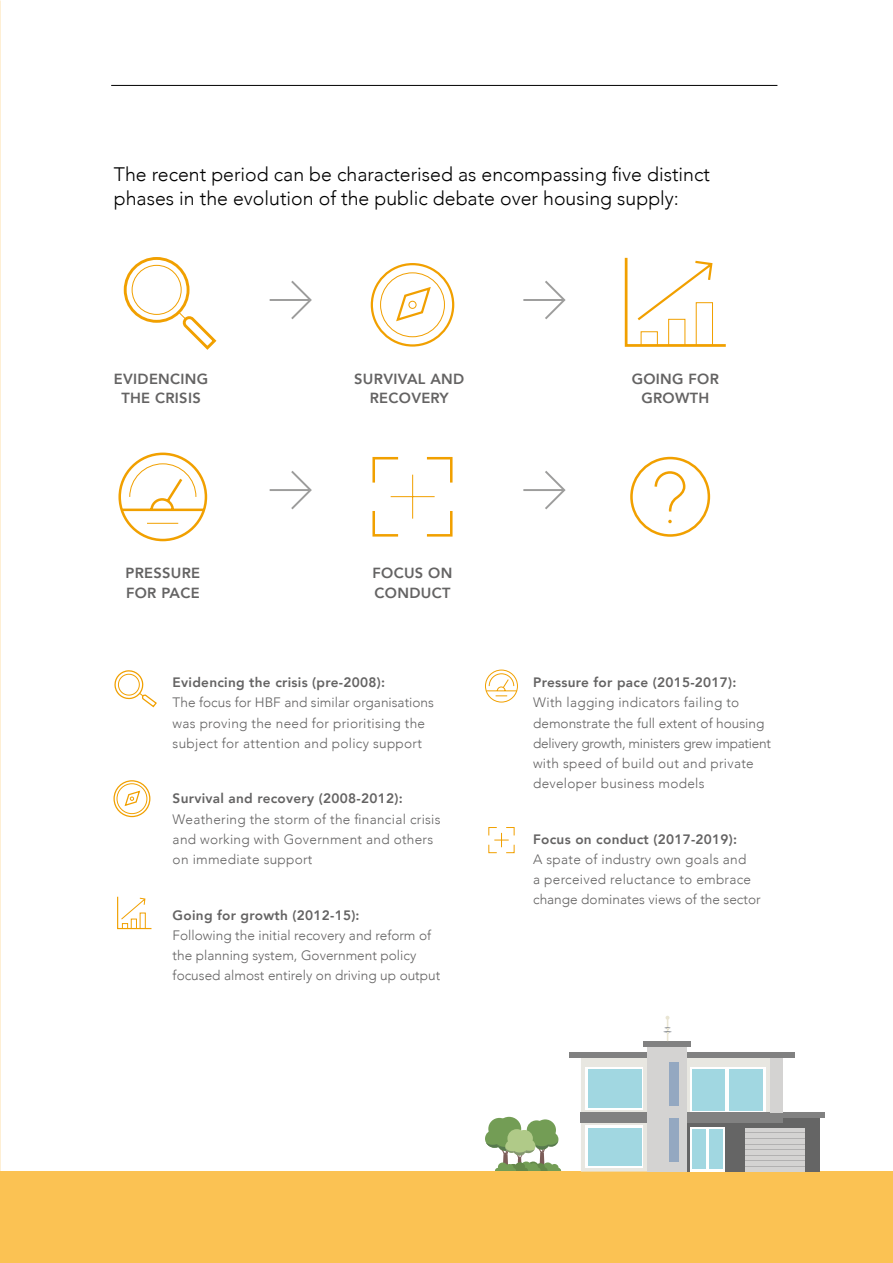
<style>
.page{position:relative;width:893px;height:1263px;background:#fff}
.page>*{position:absolute;margin:0;border:0;box-sizing:border-box;transform-origin:0 0}
.t1{font:300 19.5px/24px "Avenir";color:#000}
.t2{font:800 14.7px/19.5px "Avenir";letter-spacing:.02em;color:#646363;text-align:center}
.t3{font:300 13.65px/20.2px "Avenir";letter-spacing:.02em;color:#646363}
.t4{font:800 13.65px "Avenir";letter-spacing:.02em;color:#646363}
.t5{font:300 13.65px/20.2px "Avenir";color:#646363}
</style>
<div class="page">
<div style="left:534px;top:1119px;width:22px;height:22px;background:#739d55;border-radius:50%"></div>
<div style="left:527px;top:1120px;width:19px;height:20px;background:#739d55;border-radius:50%"></div>
<div style="left:497px;top:1117px;width:24px;height:24px;background:#739d55;border-radius:50%"></div>
<div style="left:488px;top:1118px;width:22px;height:22px;background:#739d55;border-radius:50%"></div>
<svg style="left:486px;top:1129px;width:75px;height:42px"></svg>
<hr style="left:111px;top:85px;width:666px;height:1px;background:#000">
<div style="left:124px;top:257px;width:66px;height:66px;border:3px solid #f1a000;border-radius:50%"></div>
<div style="left:132px;top:265px;width:50px;height:50px;border:1px solid #f1a000;border-radius:50%"></div>
<svg style="left:178px;top:311px;width:39px;height:39px"></svg>
<svg style="left:624px;top:257px;width:102px;height:90px"></svg>
<svg style="left:117px;top:896px;width:35px;height:34px"></svg>
<div style="left:118px;top:453px;width:89px;height:88px;border:3px solid #f1a000;border-radius:50%"></div>
<svg style="left:119px;top:463px;width:88px;height:49px"></svg>
<hr style="left:147px;top:523px;width:31px;height:1px;background:#f1a000">
<svg style="left:372px;top:456px;width:81px;height:81px"></svg>
<hr style="left:391px;top:496px;width:44px;height:1px;background:#f1a000">
<hr style="left:412px;top:475px;width:1px;height:44px;background:#f1a000">
<svg style="left:654px;top:471px;width:32px;height:41px"></svg>
<svg style="left:668px;top:520px;width:4px;height:3px"></svg>
<div style="left:630px;top:457px;width:80px;height:80px;border:3px solid #f1a000;border-radius:50%"></div>
<svg style="left:114px;top:670px;width:43px;height:38px"></svg>
<svg style="left:269px;top:280px;width:43px;height:40px"></svg>
<svg style="left:269px;top:471px;width:43px;height:39px"></svg>
<svg style="left:523px;top:280px;width:43px;height:40px"></svg>
<svg style="left:523px;top:471px;width:43px;height:39px"></svg>
<div style="left:485px;top:670px;width:33px;height:32px;border:1px solid #f1a000;border-radius:50%"></div>
<svg style="left:485px;top:673px;width:33px;height:23px"></svg>
<svg style="left:488px;top:827px;width:27px;height:27px"></svg>
<div style="left:0;top:1171px;width:893px;height:92px;background:#fbc253"></div>
<div style="left:683px;top:1116px;width:137px;height:56px;background:#656565"></div>
<svg style="left:581px;top:1058px;width:189px;height:113px"></svg>
<svg style="left:585px;top:1067px;width:58px;height:43px"></svg>
<svg style="left:690px;top:1067px;width:76px;height:45px"></svg>
<div style="left:693px;top:1070px;width:70px;height:41px;background:#a1d7e1"></div>
<div style="left:690px;top:1127px;width:35px;height:44px;background:#fff"></div>
<div style="left:692px;top:1129px;width:31px;height:40px;background:#a1d7e1"></div>
<svg style="left:585px;top:1125px;width:58px;height:43px"></svg>
<div style="left:781px;top:1112px;width:44px;height:6px;background:#818181"></div>
<div style="left:580px;top:1112px;width:203px;height:11px;background:#818181"></div>
<div style="left:770px;top:1057px;width:13px;height:55px;background:#d4d3d2"></div>
<div style="left:569px;top:1053px;width:225px;height:5px;background:#818181"></div>
<div style="left:647px;top:1045px;width:39px;height:127px;background:#d4d3d2"></div>
<div style="left:643px;top:1041px;width:48px;height:5px;background:#818181"></div>
<div style="left:745px;top:1128px;width:59px;height:44px;background:#d4d3d2"></div>
<hr style="left:706px;top:1128px;width:2px;height:42px;background:#fff">
<hr style="left:725px;top:1068px;width:4px;height:44px;background:#fff">
<hr style="left:745px;top:1133px;width:59px;height:1px;background:#b2b1b1">
<hr style="left:745px;top:1138px;width:59px;height:1px;background:#b2b1b1">
<hr style="left:745px;top:1144px;width:59px;height:1px;background:#b2b1b1">
<hr style="left:745px;top:1149px;width:59px;height:1px;background:#b2b1b1">
<hr style="left:745px;top:1155px;width:59px;height:1px;background:#b2b1b1">
<hr style="left:745px;top:1161px;width:59px;height:1px;background:#b2b1b1">
<hr style="left:745px;top:1166px;width:59px;height:1px;background:#b2b1b1">
<div style="left:670px;top:1062px;width:9px;height:44px;background:#94a8c1"></div>
<div style="left:670px;top:1118px;width:9px;height:43px;background:#94a8c1"></div>
<div style="left:588px;top:1069px;width:53px;height:39px;background:#a1d7e1"></div>
<div style="left:588px;top:1127px;width:53px;height:38px;background:#a1d7e1"></div>
<svg style="left:663px;top:1016px;width:9px;height:25px"></svg>
<svg style="left:370px;top:263px;width:85px;height:84px"></svg>
<svg style="left:113px;top:780px;width:38px;height:38px"></svg>
<h1 class="t1" style="left:114px;top:162px;width:598px">The recent period can be characterised as encompassing five distinct phases in the evolution of the public debate over housing supply:</h1>
<p class="t2" style="left:114px;top:369px;width:96px">EVIDENCING<br>THE CRISIS</p>
<p class="t2" style="left:354px;top:369px;width:112px">SURVIVAL AND<br>RECOVERY</p>
<p class="t2" style="left:632px;top:369px;width:89px">GOING FOR<br>GROWTH</p>
<p class="t2" style="left:125px;top:563px;width:76px;text-align:left">PRESSURE<br>FOR PACE</p>
<p class="t2" style="left:373px;top:563px;width:81px;text-align:left">FOCUS ON<br>CONDUCT</p>
<p class="t4" style="left:173px;top:672px;width:214px">Evidencing the crisis (pre-2008):</p>
<p class="t3" style="left:173px;top:692px;width:263px">The focus for HBF and similar organisations was proving the need for prioritising the subject for attention and policy support</p>
<p class="t4" style="left:173px;top:788px;width:232px">Survival and recovery (2008-2012):</p>
<p class="t3" style="left:173px;top:809px;width:269px">Weathering the storm of the financial crisis and working with Government and others on immediate support</p>
<p class="t4" style="left:173px;top:904px;width:188px">Going for growth (2012-15):</p>
<p class="t5" style="left:173px;top:925px;width:269px">Following the initial recovery and reform of the planning system, Government policy focused almost entirely on driving up output</p>
<p class="t4" style="left:533px;top:672px;width:205px">Pressure for pace (2015-2017):</p>
<p class="t3" style="left:533px;top:692px;width:239px">With lagging indicators failing to demonstrate the full extent of housing delivery growth, ministers grew impatient with speed of build out and private developer business models</p>
<p class="t4" style="left:533px;top:828px;width:206px">Focus on conduct (2017-2019):</p>
<p class="t3" style="left:533px;top:849px;width:229px">A spate of industry own goals and<br>a perceived reluctance to embrace change dominates views of the sector</p>
</div>
